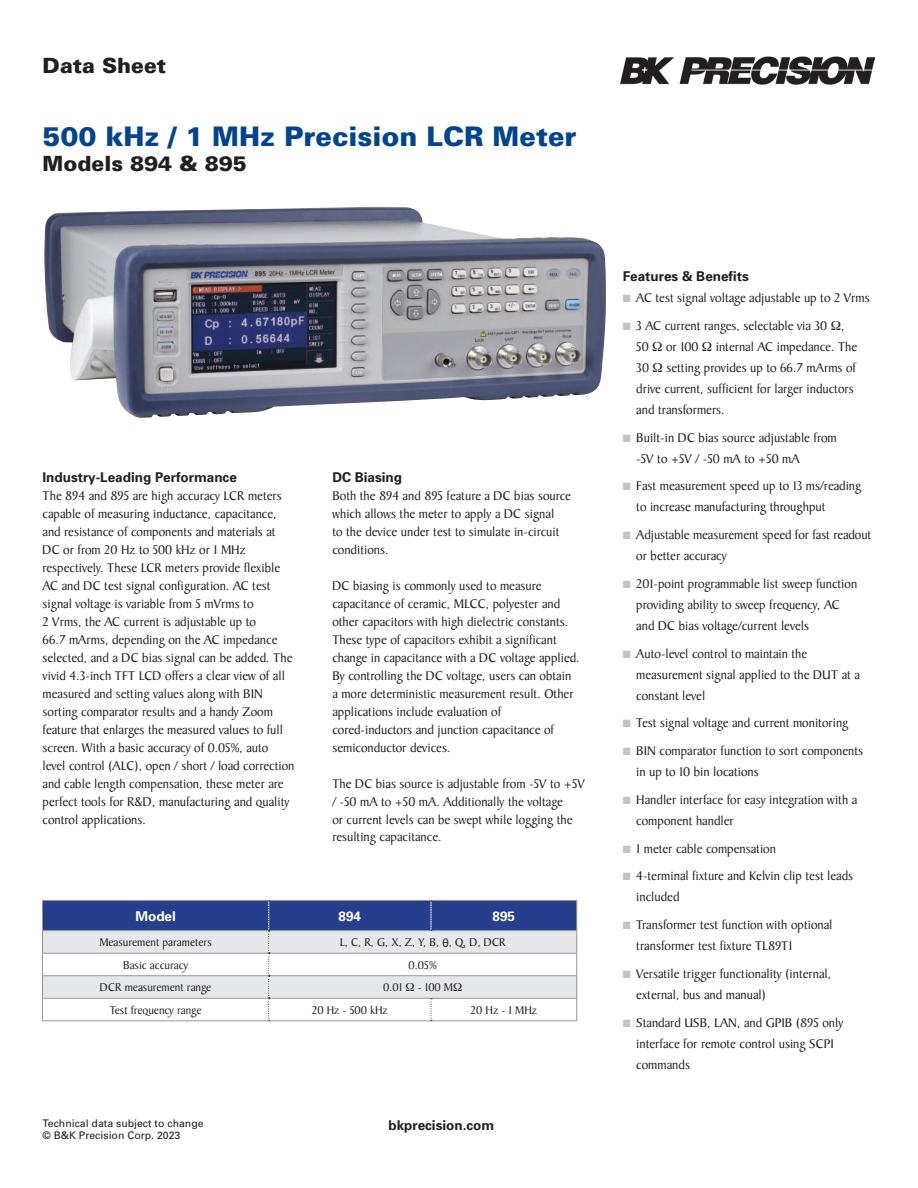
<style>
.page{position:relative;width:918px;height:1188px;background:#fff}
.page>*{position:absolute;margin:0;border:0;box-sizing:border-box;transform-origin:0 0}
.t1{font:900 27px "Univers";color:#02448d}
.t2{font:900 21px "Univers";color:#231f20}
.t3{font:13.5px/18px "Baker Signet";color:#231f20}
.t4{font:700 13.5px "Univers";color:#231f20}
.t5{font:700 13.5px "Univers";color:#fff}
.t6{font:12px "Baker Signet";color:#231f20}
.t7{font:10.5px/12.6px "Univers";color:#231f20}
.s1{font-family:"Myriad Pro"}
.s2{color:#c4c3c3}
</style>
<div class="page">
<img style="left:621px;top:56px;width:254px;height:29px">
<img style="left:44px;top:207px;width:521px;height:211px">
<hr style="left:42px;top:900px;width:227px;height:1px;background:#939598">
<hr style="left:269px;top:900px;width:162px;height:1px;background:#939598">
<hr style="left:431px;top:900px;width:146px;height:1px;background:#939598">
<hr style="left:42px;top:1021px;width:227px;height:1px;background:#939598">
<hr style="left:269px;top:1021px;width:162px;height:1px;background:#939598">
<hr style="left:431px;top:1021px;width:146px;height:1px;background:#939598">
<svg style="left:42px;top:901px;width:536px;height:120px"></svg>
<h2 class="t2" style="left:43px;top:53px;width:125px">Data Sheet</h2>
<h1 class="t1" style="left:43px;top:120px;width:535px">500 kHz / 1 MHz Precision LCR Meter</h1>
<h2 class="t2" style="left:43px;top:151px;width:206px">Models 894 &amp; 895</h2>
<p class="t4" style="left:43px;top:469px;width:196px">Industry-Leading Performance</p>
<p class="t3" style="left:43px;top:487px;width:253px">The 894 and 895 are high accuracy LCR meters capable of measuring inductance, capacitance, and resistance of components and materials at DC or from 20 Hz to 500 kHz or 1 MHz respectively. These LCR meters provide flexible AC and DC test signal configuration. AC test signal voltage is variable from 5 mVrms to<br>2 Vrms, the AC current is adjustable up to<br>66.7 mArms, depending on the AC impedance selected, and a DC bias signal can be added. The vivid 4.3-inch TFT LCD offers a clear view of all measured and setting values along with BIN sorting comparator results and a handy Zoom feature that enlarges the measured values to full screen. With a basic accuracy of 0.05%, auto level control (ALC), open / short / load correction and cable length compensation, these meter are perfect tools for R&amp;D, manufacturing and quality control applications.</p>
<p class="t4" style="left:332px;top:469px;width:71px">DC Biasing</p>
<p class="t3" style="left:332px;top:487px;width:240px">Both the 894 and 895 feature a DC bias source which allows the meter to apply a DC signal<br>to the device under test to simulate in-circuit conditions.</p>
<p class="t3" style="left:332px;top:577px;width:249px">DC biasing is commonly used to measure capacitance of ceramic, MLCC, polyester and other capacitors with high dielectric constants.<br>These type of capacitors exhibit a significant change in capacitance with a DC voltage applied.<br>By controlling the DC voltage, users can obtain a more deterministic measurement result. Other applications include evaluation of cored-inductors and junction capacitance of semiconductor devices.</p>
<p class="t3" style="left:332px;top:775px;width:254px">The DC bias source is adjustable from -5V to +5V / -50 mA to +50 mA. Additionally the voltage<br>or current levels can be swept while logging the resulting capacitance.</p>
<p class="t5" style="left:135px;top:908px;width:42px">Model</p>
<p class="t5" style="left:339px;top:908px;width:24px">894</p>
<p class="t5" style="left:493px;top:908px;width:24px">895</p>
<p class="t6" style="left:99px;top:936px;width:114px">Measurement parameters</p>
<p class="t6" style="left:340px;top:936px;width:167px">L, C, R, G, X, Z, Y, B, <span class="s1">θ</span>, Q, D, DCR</p>
<p class="t6" style="left:123px;top:958px;width:67px">Basic accuracy</p>
<p class="t6" style="left:409px;top:958px;width:30px">0.05%</p>
<p class="t6" style="left:100px;top:981px;width:113px">DCR measurement range</p>
<p class="t6" style="left:383px;top:981px;width:21px">0.01</p>
<p class="t6" style="left:418px;top:981px;width:37px">- 100 M</p>
<p class="t6" style="left:110px;top:1004px;width:93px">Test frequency range</p>
<p class="t6" style="left:312px;top:1004px;width:78px">20 Hz - 500 kHz</p>
<p class="t6" style="left:471px;top:1004px;width:68px">20 Hz - 1 MHz</p>
<p class="t7" style="left:43px;top:1117px;width:163px">Technical data subject to change © B&amp;K Precision Corp. 2023</p>
<p class="t4" style="left:388px;top:1117px;width:107px">bkprecision.com</p>
<p class="t4" style="left:623px;top:268px;width:128px">Features &amp; Benefits</p>
<p class="t3" style="left:623px;top:289px;width:248px"><span class="s2">■</span> AC test signal voltage adjustable up to 2 Vrms</p>
<p class="t3" style="left:636px;top:316px;width:210px;line-height:21px;text-indent:-14px"><span class="s2">■</span> 3 AC current ranges, selectable via 30 ,<br>50</p>
<p class="t3" style="left:666px;top:338px;width:34px">or 100</p>
<p class="t3" style="left:716px;top:338px;width:143px">internal AC impedance. The</p>
<p class="t3" style="left:636px;top:358px;width:221px;line-height:21px;text-indent:30px">setting provides up to 66.7 mArms of drive current, sufficient for larger inductors and transformers.</p>
<p class="t3" style="left:636px;top:427px;width:202px;line-height:21px;text-indent:-14px"><span class="s2">■</span> Built-in DC bias source adjustable from -5V to +5V / -50 mA to +50 mA</p>
<p class="t3" style="left:636px;top:476px;width:227px;line-height:21px;text-indent:-14px"><span class="s2">■</span> Fast measurement speed up to 13 ms/reading to increase manufacturing throughput</p>
<p class="t3" style="left:636px;top:525px;width:237px;line-height:21px;text-indent:-14px"><span class="s2">■</span> Adjustable measurement speed for fast readout or better accuracy</p>
<p class="t3" style="left:636px;top:574px;width:222px;line-height:21px;text-indent:-14px"><span class="s2">■</span> 201-point programmable list sweep function providing ability to sweep frequency, AC and DC bias voltage/current levels</p>
<p class="t3" style="left:636px;top:643px;width:225px;line-height:21px;text-indent:-14px"><span class="s2">■</span> Auto-level control to maintain the measurement signal applied to the DUT at a constant level</p>
<p class="t3" style="left:623px;top:715px;width:227px"><span class="s2">■</span> Test signal voltage and current monitoring</p>
<p class="t3" style="left:636px;top:741px;width:228px;line-height:21px;text-indent:-14px"><span class="s2">■</span> BIN comparator function to sort components in up to 10 bin locations</p>
<p class="t3" style="left:636px;top:790px;width:222px;line-height:21px;text-indent:-14px"><span class="s2">■</span> Handler interface for easy integration with a component handler</p>
<p class="t3" style="left:623px;top:840px;width:155px"><span class="s2">■</span> 1 meter cable compensation</p>
<p class="t3" style="left:636px;top:866px;width:218px;line-height:21px;text-indent:-14px"><span class="s2">■</span> 4-terminal fixture and Kelvin clip test leads included</p>
<p class="t3" style="left:636px;top:915px;width:198px;line-height:21px;text-indent:-14px"><span class="s2">■</span> Transformer test function with optional transformer test fixture TL89T1</p>
<p class="t3" style="left:636px;top:964px;width:197px;line-height:21px;text-indent:-14px"><span class="s2">■</span> Versatile trigger functionality (internal, external, bus and manual)</p>
<p class="t3" style="left:636px;top:1012px;width:209px;line-height:21px;text-indent:-14px"><span class="s2">■</span> Standard USB, LAN, and GPIB (895 only interface for remote control using SCPI commands</p>
<p class="t3" style="left:636px;top:359px;width:14px">30</p>
</div>
